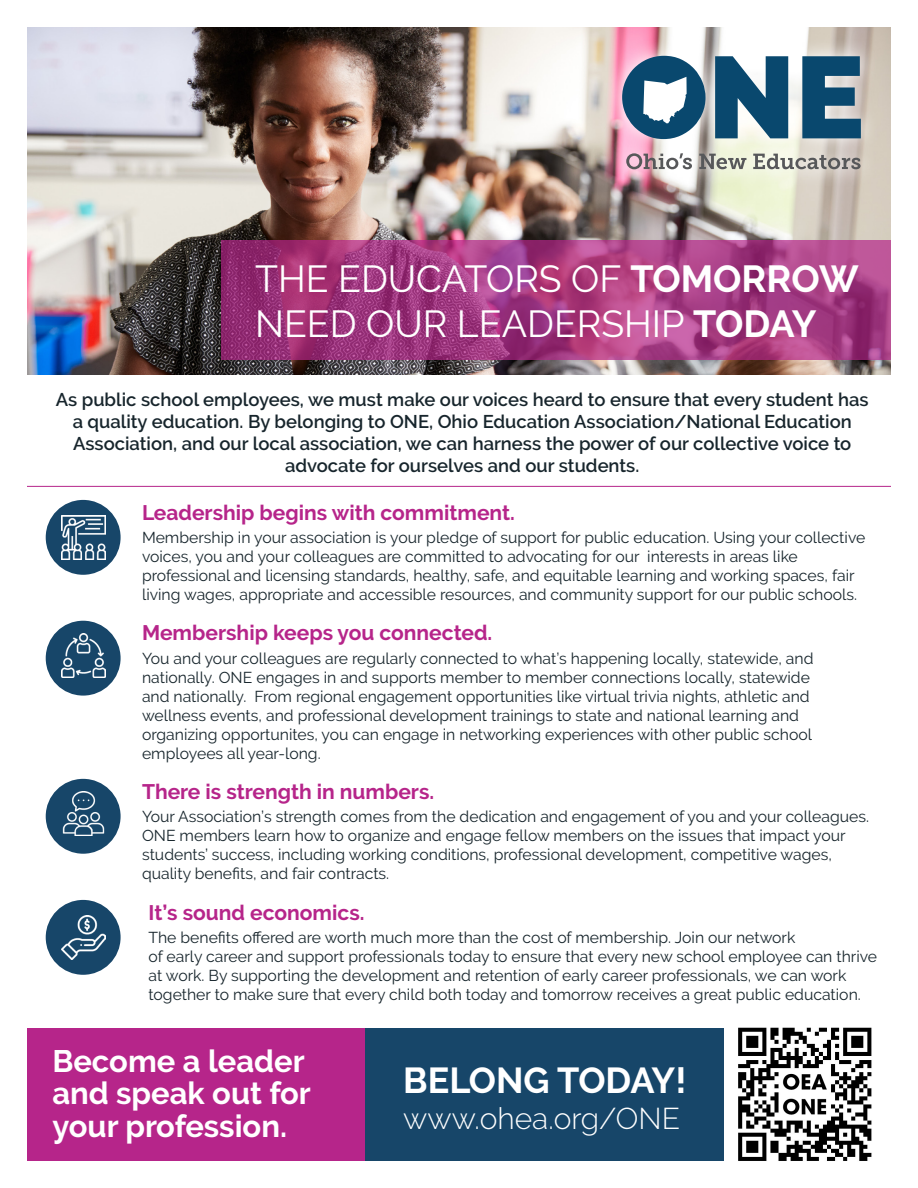
<style>
.page{position:relative;width:918px;height:1188px;background:#fff}
.page>*{position:absolute;margin:0;border:0;box-sizing:border-box;transform-origin:0 0}
.t1{font:37.5px/45.2px "Raleway";color:#fff}
.t2{font:700 36px "Raleway";color:#fff}
.t3{font:700 30.9px/32.2px "Raleway";color:#fff}
.t4{font:300 30px "Raleway";color:#fff}
.t5{font:700 21px "Raleway";color:#b6258a}
.t6{font:600 18.45px/22px "Raleway";color:#17252c;text-align:center}
.t7{font:15.75px/18.9px "Raleway";color:#17252c}
.s1{font-weight:700}
</style>
<div class="page">
<div style="left:27px;top:1028px;width:352px;height:133px;background:#b6258a"></div>
<div style="left:366px;top:1028px;width:358px;height:133px;background:#174669"></div>
<img style="left:27px;top:27px;width:864px;height:348px">
<svg style="left:221px;top:240px;width:670px;height:120px;background:#a43a80"></svg>
<svg style="left:604px;top:37px;width:276px;height:150px"></svg>
<svg style="left:715px;top:56px;width:73px;height:82px"></svg>
<svg style="left:802px;top:56px;width:59px;height:82px;background:#386784"></svg>
<svg style="left:626px;top:153px;width:66px;height:16px"></svg>
<svg style="left:699px;top:154px;width:47px;height:15px"></svg>
<svg style="left:753px;top:154px;width:108px;height:15px;background:#aba9a4"></svg>
<svg style="left:622px;top:56px;width:84px;height:83px"></svg>
<hr style="left:27px;top:486px;width:864px;height:1px;background:#b6258a">
<div style="left:46px;top:500px;width:75px;height:75px;background:#174669;border-radius:50%"></div>
<img style="left:61px;top:515px;width:44px;height:44px">
<div style="left:46px;top:621px;width:75px;height:75px;background:#174669;border-radius:50%"></div>
<img style="left:61px;top:633px;width:44px;height:44px">
<div style="left:46px;top:779px;width:75px;height:75px;background:#174669;border-radius:50%"></div>
<img style="left:62px;top:791px;width:43px;height:44px">
<div style="left:46px;top:900px;width:75px;height:75px;background:#174669;border-radius:50%"></div>
<img style="left:61px;top:915px;width:44px;height:44px">
<img style="left:738px;top:1027px;width:134px;height:134px">
<p class="t1" style="left:255px;top:256px;width:605px">THE EDUCATORS OF <span class="s1">TOMORROW<br></span>NEED OUR LEADERSHIP <span class="s1">TODAY</span></p>
<p class="t6" style="left:56px;top:389px;width:814px">As public school employees, we must make our voices heard to ensure that every student has a quality education. By belonging to ONE, Ohio Education Association/National Education Association, and our local association, we can harness the power of our collective voice to advocate for ourselves and our students.</p>
<p class="t5" style="left:142px;top:500px;width:374px">Leadership begins with commitment.</p>
<p class="t7" style="left:142px;top:528px;width:725px">Membership in your association is your pledge of support for public education. Using your collective voices, you and your colleagues are committed to advocating for our interests in areas like professional and licensing standards, healthy, safe, and equitable learning and working spaces, fair living wages, appropriate and accessible resources, and community support for our public schools.</p>
<p class="t5" style="left:142px;top:621px;width:352px">Membership keeps you connected.</p>
<p class="t7" style="left:142px;top:649px;width:673px">You and your colleagues are regularly connected to what’s happening locally, statewide, and nationally. ONE engages in and supports member to member connections locally, statewide and nationally. From regional engagement opportunities like virtual trivia nights, athletic and wellness events, and professional development trainings to state and national learning and organizing opportunites, you can engage in networking experiences with other public school employees all year-long.</p>
<p class="t5" style="left:142px;top:779px;width:294px">There is strength in numbers.</p>
<p class="t7" style="left:142px;top:807px;width:729px">Your Association’s strength comes from the dedication and engagement of you and your colleagues.<br>ONE members learn how to organize and engage fellow members on the issues that impact your students’ success, including working conditions, professional development, competitive wages, quality benefits, and fair contracts.</p>
<p class="t5" style="left:148px;top:900px;width:218px">It’s sound economics.</p>
<p class="t7" style="left:148px;top:928px;width:730px">The benefits offered are worth much more than the cost of membership. Join our network<br>of early career and support professionals today to ensure that every new school employee can thrive at work. By supporting the development and retention of early career professionals, we can work together to make sure that every child both today and tomorrow receives a great public education.</p>
<p class="t3" style="left:52px;top:1045px;width:260px">Become a leader and speak out for your profession.</p>
<p class="t2" style="left:403px;top:1060px;width:285px">BELONG TODAY!</p>
<p class="t4" style="left:403px;top:1101px;width:278px">www.ohea.org/ONE</p>
</div>
